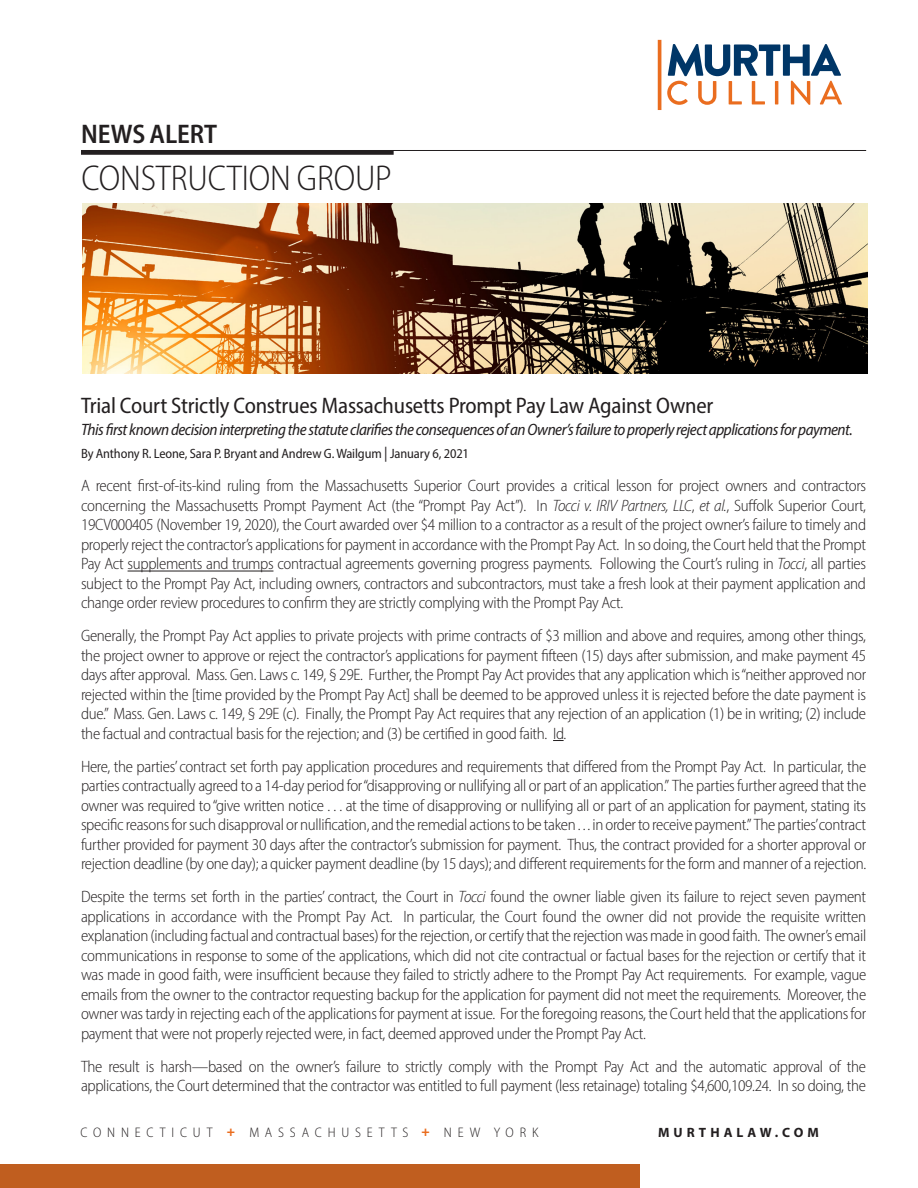
<style>
.page{position:relative;width:918px;height:1188px;background:#fff}
.page>*{position:absolute;margin:0;border:0;box-sizing:border-box;transform-origin:0 0}
.Practice_Group_Area{font:300 semi-condensed 36px "Myriad Pro";letter-spacing:-.005em;color:#231f20}
.News_Alert{font:600 semi-condensed 27px "Myriad Pro";letter-spacing:-.005em;color:#231f20}
.Title_of_news_alert{font:semi-condensed 22.5px "Myriad Pro";letter-spacing:-.01em;color:#231f20}
.Body_copy{font:300 semi-condensed 16.5px/19.5px "Myriad Pro";letter-spacing:-.02em;color:#231f20;text-align:justify}
.Title_of_news_alert-2{font:italic semi-condensed 16.5px "Myriad Pro";letter-spacing:-.03em;color:#231f20}
.t1{font:300 semi-condensed 13.8px "Myriad Pro";letter-spacing:.42em;color:#231f20}
.Title_of_news_alert-3{font:semi-condensed 13.5px "Myriad Pro";letter-spacing:-.01em;color:#231f20}
.t2{font:700 13.5px "Myriad Pro";letter-spacing:.3em;color:#231f20}
.s1{font-size:15px}
.s2{font-style:italic}
.s3{font-weight:900;color:#ea6d1f}
</style>
<div class="page">
<img style="left:83px;top:203px;width:784px;height:170px">
<hr style="left:81px;top:150px;width:785px;height:1px;background:#231f20">
<div style="left:81px;top:150px;width:313px;height:5px;background:#231f20"></div>
<hr style="left:128px;top:571px;width:145px;height:1px;background:#231f20">
<svg style="left:667px;top:44px;width:175px;height:61px"></svg>
<hr style="left:658px;top:40px;width:3px;height:70px;background:#ea6d1f">
<div style="left:0;top:1164px;width:640px;height:24px;background:#c05e1f"></div>
<p class="News_Alert" style="left:81px;top:117px;width:137px">NEWS ALERT</p>
<p class="Practice_Group_Area" style="left:81px;top:156px;width:312px">CONSTRUCTION GROUP</p>
<p class="Title_of_news_alert" style="left:81px;top:391px;width:634px">Trial Court Strictly Construes Massachusetts Prompt Pay Law Against Owner</p>
<p class="Title_of_news_alert-2" style="left:81px;top:420px;width:773px">This first known decision interpreting the statute clarifies the consequences of an Owner’s failure to properly reject applications for payment.</p>
<p class="Title_of_news_alert-3" style="left:81px;top:446px;width:390px">By Anthony R. Leone, Sara P. Bryant and Andrew G. Wailgum <span class="s1">|</span> January 6, 2021</p>
<p class="Body_copy" style="left:81px;top:476px;width:787px">A recent first-of-its-kind ruling from the Massachusetts Superior Court provides a critical lesson for project owners and contractors concerning the Massachusetts Prompt Payment Act (the “Prompt Pay Act”). In <span class="s2">Tocci v. IRIV Partners, LLC</span>, <span class="s2">et al.</span>, Suffolk Superior Court, 19CV000405 (November 19, 2020), the Court awarded over $4 million to a contractor as a result of the project owner’s failure to timely and properly reject the contractor’s applications for payment in accordance with the Prompt Pay Act. In so doing, the Court held that the Prompt Pay Act supplements and trumps contractual agreements governing progress payments. Following the Court’s ruling in <span class="s2">Tocci</span>, all parties subject to the Prompt Pay Act, including owners, contractors and subcontractors, must take a fresh look at their payment application and change order review procedures to confirm they are strictly complying with the Prompt Pay Act.</p>
<p class="Body_copy" style="left:81px;top:626px;width:787px">Generally, the Prompt Pay Act applies to private projects with prime contracts of $3 million and above and requires, among other things, the project owner to approve or reject the contractor’s applications for payment fifteen (15) days after submission, and make payment 45 days after approval. Mass. Gen. Laws c. 149, § 29E. Further, the Prompt Pay Act provides that any application which is “neither approved nor rejected within the [time provided by the Prompt Pay Act] shall be deemed to be approved unless it is rejected before the date payment is due.” Mass. Gen. Laws c. 149, § 29E (c). Finally, the Prompt Pay Act requires that any rejection of an application (1) be in writing; (2) include the factual and contractual basis for the rejection; and (3) be certified in good faith. Id.</p>
<p class="Body_copy" style="left:81px;top:757px;width:787px">Here, the parties’ contract set forth pay application procedures and requirements that differed from the Prompt Pay Act. In particular, the parties contractually agreed to a 14-day period for “disapproving or nullifying all or part of an application.” The parties further agreed that the owner was required to “give written notice . . . at the time of disapproving or nullifying all or part of an application for payment, stating its specific reasons for such disapproval or nullification, and the remedial actions to be taken . . . in order to receive payment.” The parties’contract further provided for payment 30 days after the contractor’s submission for payment. Thus, the contract provided for a shorter approval or rejection deadline (by one day); a quicker payment deadline (by 15 days); and different requirements for the form and manner of a rejection.</p>
<p class="Body_copy" style="left:81px;top:887px;width:787px">Despite the terms set forth in the parties’ contract, the Court in <span class="s2">Tocci</span> found the owner liable given its failure to reject seven payment applications in accordance with the Prompt Pay Act. In particular, the Court found the owner did not provide the requisite written explanation (including factual and contractual bases) for the rejection, or certify that the rejection was made in good faith. The owner’s email communications in response to some of the applications, which did not cite contractual or factual bases for the rejection or certify that it was made in good faith, were insufficient because they failed to strictly adhere to the Prompt Pay Act requirements. For example, vague emails from the owner to the contractor requesting backup for the application for payment did not meet the requirements. Moreover, the owner was tardy in rejecting each of the applications for payment at issue. For the foregoing reasons, the Court held that the applications for payment that were not properly rejected were, in fact, deemed approved under the Prompt Pay Act.</p>
<p class="Body_copy" style="left:81px;top:1057px;width:787px">The result is harsh—based on the owner’s failure to strictly comply with the Prompt Pay Act and the automatic approval of the applications, the Court determined that the contractor was entitled to full payment (less retainage) totaling $4,600,109.24. In so doing, the</p>
<p class="t1" style="left:80px;top:1124px;width:459px">CONNECTICUT <span class="s3">+</span> MASSACHUSETTS <span class="s3">+</span> NEW YORK</p>
<p class="t2" style="left:658px;top:1123px;width:162px">MURTHALAW.COM</p>
</div>
